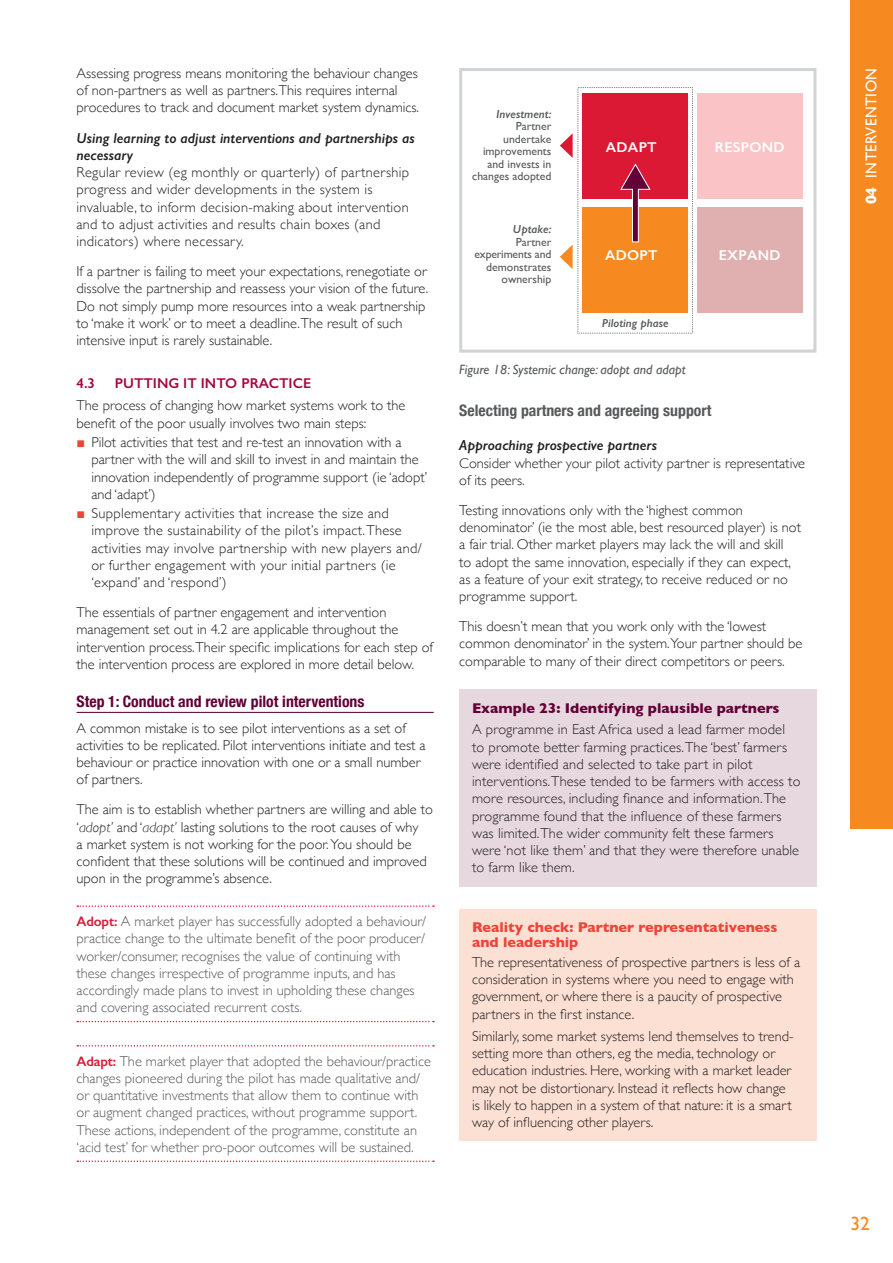
<style>
.page{position:relative;width:893px;height:1263px;background:#fff}
.page>*{position:absolute;margin:0;border:0;box-sizing:border-box;transform-origin:0 0}
.t1{font:19.5px "Gill Sans";color:#f6891f}
.t2{font:700 condensed 15.75px "Helvetica Neue";color:#620037}
.t3{font:700 condensed 15.75px "Helvetica Neue";color:#58595b}
.t4{font:15.75px "Gill Sans";letter-spacing:.03em;color:#fff;scale:.95 1}
.t5{font:300 14.4px/17.2px "Gill Sans";color:#231f20}
.t6{font:300 14.4px/17.2px "Gill Sans";color:#58595b}
.t7{font:300 14.4px/17.2px "Gill Sans";letter-spacing:.02em;color:#231f20}
.t8{font:italic 600 14.4px/17.2px "Gill Sans";color:#231f20}
.t9{font:700 14.4px/15.8px "Gill Sans";color:#ef4338}
.t10{font:700 14.4px "Gill Sans";color:#620037}
.t11{font:600 14.25px "Gill Sans";color:#a80841}
.t12{font:600 14.25px "Gill Sans";letter-spacing:.02em;color:#fff}
.t13{font:italic 13.5px "Gill Sans";color:#58595b}
.t14{font:11.7px/12.5px "Gill Sans";color:#58595b;text-align:right}
.t15{font:italic 600 11.7px "Gill Sans";color:#58595b}
.s1{font-family:"Arial";font-weight:700;color:#ef4338}
.s2{font-style:italic}
.s3{font-weight:600;font-size:13.8px;color:#db1935}
.s4{font-weight:700}
</style>
<div class="page">
<div style="left:850px;top:0;width:43px;height:829px;background:#f6891f"></div>
<div style="left:459px;top:689px;width:357px;height:197px;background:#e7d8df"></div>
<div style="left:459px;top:909px;width:357px;height:231px;background:#fde0d4"></div>
<hr style="left:77px;top:712px;width:357px;height:1px;background:#620037">
<svg style="left:77px;top:905px;width:357px;height:2px"></svg>
<svg style="left:77px;top:1021px;width:357px;height:1px"></svg>
<svg style="left:77px;top:1045px;width:357px;height:1px"></svg>
<svg style="left:77px;top:1160px;width:357px;height:2px"></svg>
<div style="left:583px;top:208px;width:105px;height:105px;background:#f6891f"></div>
<div style="left:697px;top:208px;width:105px;height:105px;background:#e0afb0"></div>
<div style="left:583px;top:93px;width:105px;height:105px;background:#db1935"></div>
<div style="left:697px;top:93px;width:105px;height:105px;background:#fac4c6"></div>
<svg style="left:560px;top:133px;width:13px;height:25px"></svg>
<svg style="left:560px;top:245px;width:13px;height:24px"></svg>
<svg style="left:620px;top:163px;width:31px;height:80px"></svg>
<div style="left:459px;top:68px;width:357px;height:285px;border:3px solid #d1d3d4"></div>
<p class="t5" style="left:77px;top:66px;width:344px">Assessing progress means monitoring the behaviour changes of non-partners as well as partners.This requires internal procedures to track and document market system dynamics.</p>
<p class="t8" style="left:77px;top:129px;width:340px">Using learning to adjust interventions and partnerships as necessary</p>
<p class="t7" style="left:77px;top:165px;width:334px">Regular review (eg monthly or quarterly) of partnership progress and wider developments in the system is invaluable, to inform decision-making about intervention and to adjust activities and results chain boxes (and indicators) where necessary.</p>
<p class="t5" style="left:77px;top:264px;width:353px">If a partner is failing to meet your expectations, renegotiate or dissolve the partnership and reassess your vision of the future.<br>Do not simply pump more resources into a weak partnership to ‘make it work’ or to meet a deadline.The result of such intensive input is rarely sustainable.</p>
<p class="t11" style="left:77px;top:378px;width:20px">4.3</p>
<p class="t11" style="left:115px;top:378px;width:198px">PUTTING IT INTO PRACTICE</p>
<p class="t5" style="left:77px;top:398px;width:330px">The process of changing how market systems work to the benefit of the poor usually involves two main steps:</p>
<p class="t5" style="left:91px;top:435px;width:337px;text-indent:-15px"><span class="s1">■</span> Pilot activities that test and re-test an innovation with a partner with the will and skill to invest in and maintain the innovation independently of programme support (ie ‘adopt’ and ‘adapt’)</p>
<p class="t7" style="left:91px;top:506px;width:332px;text-indent:-15px"><span class="s1">■</span> Supplementary activities that increase the size and improve the sustainability of the pilot’s impact. These activities may involve partnership with new players and/ or further engagement with your initial partners (ie ‘expand’ and ‘respond’)</p>
<p class="t5" style="left:77px;top:605px;width:358px">The essentials of partner engagement and intervention management set out in 4.2 are applicable throughout the intervention process.Their specific implications for each step of the intervention process are explored in more detail below.</p>
<p class="t2" style="left:77px;top:688px;width:289px">Step 1: Conduct and review pilot interventions</p>
<p class="t5" style="left:77px;top:720px;width:351px">A common mistake is to see pilot interventions as a set of activities to be replicated. Pilot interventions initiate and test a behaviour or practice innovation with one or a small number of partners.</p>
<p class="t5" style="left:77px;top:802px;width:358px">The aim is to establish whether partners are willing and able to ‘<span class="s2">adopt’</span> and ‘<span class="s2">adapt’</span> lasting solutions to the root causes of why<br>a market system is not working for the poor. You should be confident that these solutions will be continued and improved upon in the programme’s absence.</p>
<p class="t6" style="left:77px;top:914px;width:351px"><span class="s3">Adopt:</span> A market player has successfully adopted a behaviour/ practice change to the ultimate benefit of the poor producer/ worker/consumer, recognises the value of continuing with these changes irrespective of programme inputs, and has accordingly made plans to invest in upholding these changes and covering associated recurrent costs.</p>
<p class="t6" style="left:77px;top:1053px;width:356px"><span class="s3">Adapt:</span> The market player that adopted the behaviour/practice changes pioneered during the pilot has made qualitative and/ or quantitative investments that allow them to continue with or augment changed practices, without programme support.<br>These actions, independent of the programme, constitute an ‘acid test’ for whether pro-poor outcomes will be sustained.</p>
<p class="t15" style="left:496px;top:110px;width:57px">Investment:</p>
<p class="t14" style="left:472px;top:121px;width:81px">Partner undertake improvements and invests in changes adopted</p>
<p class="t15" style="left:513px;top:225px;width:40px">Uptake:</p>
<p class="t14" style="left:475px;top:236px;width:78px">Partner experiments and demonstrates ownership</p>
<p class="t12" style="left:606px;top:142px;width:52px">ADAPT</p>
<p class="t12" style="left:715px;top:142px;width:71px">RESPOND</p>
<p class="t12" style="left:605px;top:250px;width:54px">ADOPT</p>
<p class="t12" style="left:719px;top:250px;width:63px">EXPAND</p>
<p class="t15" style="left:602px;top:319px;width:68px">Piloting phase</p>
<p class="t13" style="left:459px;top:364px;width:228px">Figure 18: Systemic change: adopt and adapt</p>
<p class="t3" style="left:459px;top:397px;width:254px">Selecting partners and agreeing support</p>
<p class="t8" style="left:459px;top:437px;width:199px">Approaching prospective partners</p>
<p class="t5" style="left:459px;top:455px;width:347px">Consider whether your pilot activity partner is representative of its peers.</p>
<p class="t5" style="left:459px;top:502px;width:343px">Testing innovations only with the ‘highest common denominator’ (ie the most able, best resourced player) is not a fair trial. Other market players may lack the will and skill<br>to adopt the same innovation, especially if they can expect, as a feature of your exit strategy, to receive reduced or no programme support.</p>
<p class="t5" style="left:459px;top:619px;width:345px">This doesn’t mean that you work only with the ‘lowest common denominator’ in the system.Your partner should be comparable to many of their direct competitors or peers.</p>
<p class="t10" style="left:472px;top:702px;width:309px">Example 23: Identifying plausible partners</p>
<p class="t5" style="left:472px;top:722px;width:330px">A programme in East Africa used a lead farmer model to promote better farming practices. The ‘best’ farmers were identified and selected to take part in pilot interventions. These tended to be farmers with access to more resources, including finance and information. The programme found that the influence of these farmers was limited. The wider community felt these farmers were ‘not like them’ and that they were therefore unable to farm like them.</p>
<p class="t9" style="left:472px;top:920px;width:307px">Reality check: Partner representativeness and leadership</p>
<p class="t5" style="left:472px;top:954px;width:330px">The representativeness of prospective partners is less of a consideration in systems where you need to engage with government, or where there is a paucity of prospective partners in the first instance.</p>
<p class="t5" style="left:472px;top:1028px;width:323px">Similarly, some market systems lend themselves to trend&shy;setting more than others, eg the media, technology or education industries. Here, working with a market leader may not be distortionary. Instead it reflects how change is likely to happen in a system of that nature: it is a smart way of influencing other players.</p>
<p class="t4" style="left:862px;top:204px;width:145px;rotate:-90deg"><span class="s4">04</span> INTERVENTION</p>
<h1 class="t1" style="left:850px;top:1211px;width:21px">32</h1>
</div>
